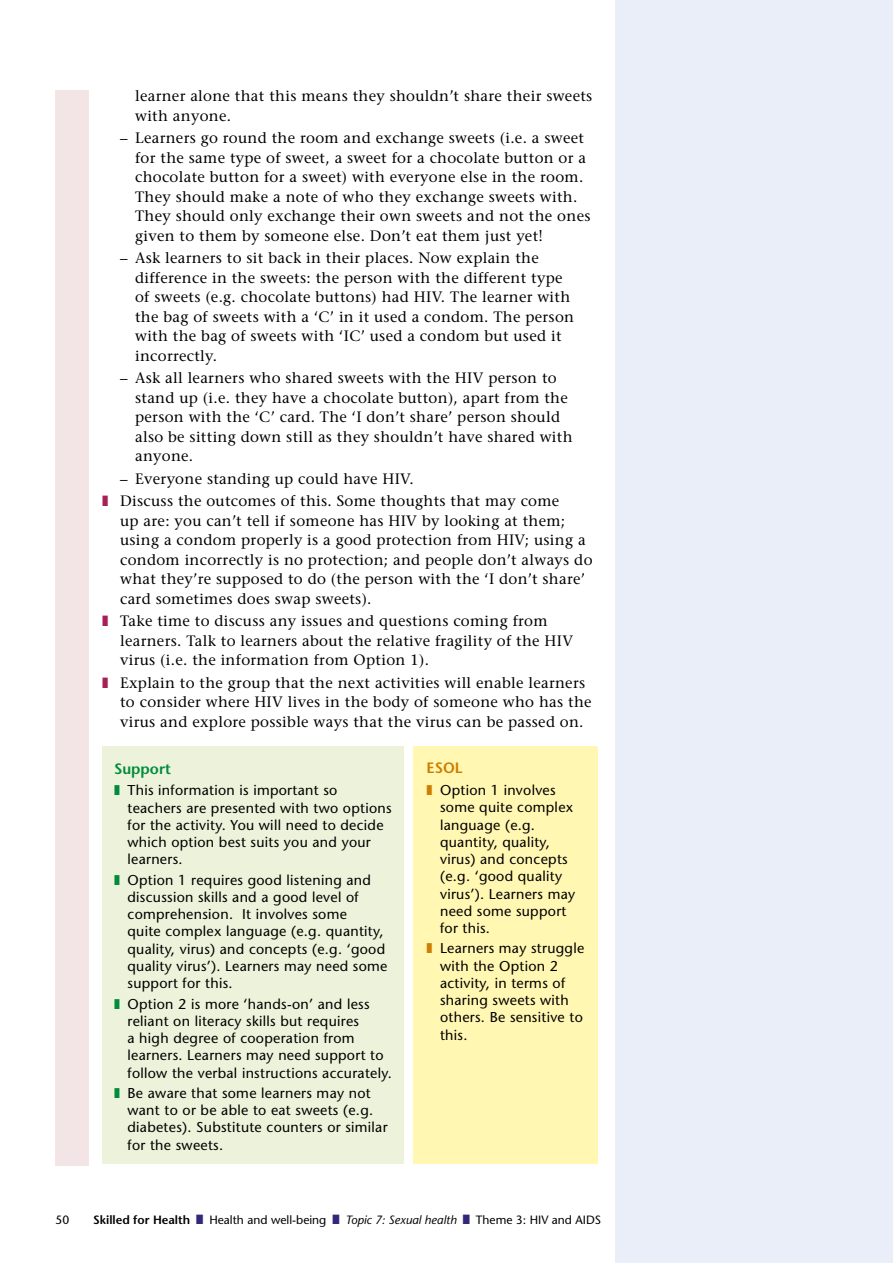
<style>
.page{position:relative;width:893px;height:1263px;background:#fff}
.page>*{position:absolute;margin:0;border:0;box-sizing:border-box;transform-origin:0 0}
.t1{font:15px/19.5px "Stone Serif";letter-spacing:.02em;color:#000}
.t2{font:600 15px "Stone Sans Std";color:#008c3c}
.t3{font:600 15px "Stone Sans Std";color:#ce7d00}
.t4{font:500 14.25px/17.2px "Stone Sans Std";letter-spacing:.02em;color:#000}
.t5{font:500 12px "Stone Sans Std";color:#000}
.s1{color:#a62055}
.s2{color:#008c3c}
.s3{color:#ce7d00}
.s4{font-weight:600}
.s5{color:#31287b}
.s6{font-style:italic}
</style>
<div class="page">
<div style="left:56px;top:90px;width:32px;height:1075px;background:#f3e5e6"></div>
<div style="left:615px;top:0;width:278px;height:1263px;background:#e9eef9"></div>
<div style="left:102px;top:747px;width:302px;height:417px;background:#ecf3da"></div>
<div style="left:413px;top:746px;width:184px;height:418px;background:#fff7b2"></div>
<p class="t1" style="left:135px;top:86px;width:459px">learner alone that this means they shouldn’t share their sweets with anyone.</p>
<p class="t1" style="left:135px;top:128px;width:457px;text-indent:-15px">– Learners go round the room and exchange sweets (i.e. a sweet for the same type of sweet, a sweet for a chocolate button or a chocolate button for a sweet) with everyone else in the room.<br>They should make a note of who they exchange sweets with.<br>They should only exchange their own sweets and not the ones given to them by someone else. Don’t eat them just yet!</p>
<p class="t1" style="left:135px;top:248px;width:440px;text-indent:-15px">– Ask learners to sit back in their places. Now explain the difference in the sweets: the person with the different type of sweets (e.g. chocolate buttons) had HIV. The learner with the bag of sweets with a ‘C’ in it used a condom. The person with the bag of sweets with ‘IC’ used a condom but used it incorrectly.</p>
<p class="t1" style="left:135px;top:368px;width:439px;text-indent:-15px">– Ask all learners who shared sweets with the HIV person to stand up (i.e. they have a chocolate button), apart from the person with the ‘C’ card. The ‘I don’t share’ person should also be sitting down still as they shouldn’t have shared with anyone.</p>
<p class="t1" style="left:102px;top:467px;width:459px;line-height:22.5px;text-indent:18px">– Everyone standing up could have HIV.<br><span class="s1">❚</span> Discuss the outcomes of this. Some thoughts that may come</p>
<p class="t1" style="left:120px;top:511px;width:474px">up are: you can’t tell if someone has HIV by looking at them; using a condom properly is a good protection from HIV; using a condom incorrectly is no protection; and people don’t always do what they’re supposed to do (the person with the ‘I don’t share’ card sometimes does swap sweets).</p>
<p class="t1" style="left:120px;top:611px;width:455px;text-indent:-18px"><span class="s1">❚</span> Take time to discuss any issues and questions coming from learners. Talk to learners about the relative fragility of the HIV virus (i.e. the information from Option 1).</p>
<p class="t1" style="left:120px;top:673px;width:473px;text-indent:-18px"><span class="s1">❚</span> Explain to the group that the next activities will enable learners to consider where HIV lives in the body of someone who has the virus and explore possible ways that the virus can be passed on.</p>
<p class="t2" style="left:114px;top:759px;width:58px">Support</p>
<p class="t4" style="left:128px;top:782px;width:266px;text-indent:-13px"><span class="s2">❚</span> This information is important so teachers are presented with two options for the activity. You will need to decide which option best suits you and your learners.</p>
<p class="t4" style="left:128px;top:871px;width:261px;text-indent:-13px"><span class="s2">❚</span> Option 1 requires good listening and discussion skills and a good level of comprehension. It involves some<br>quite complex language (e.g. quantity, quality, virus) and concepts (e.g. ‘good quality virus’). Learners may need some support for this.</p>
<p class="t4" style="left:128px;top:995px;width:266px;text-indent:-13px"><span class="s2">❚</span> Option 2 is more ‘hands-on’ and less reliant on literacy skills but requires<br>a high degree of cooperation from learners. Learners may need support to follow the verbal instructions accurately.</p>
<p class="t4" style="left:128px;top:1084px;width:262px;text-indent:-13px"><span class="s2">❚</span> Be aware that some learners may not want to or be able to eat sweets (e.g. diabetes). Substitute counters or similar for the sweets.</p>
<p class="t3" style="left:427px;top:759px;width:27px">ESOL</p>
<p class="t4" style="left:440px;top:781px;width:137px;text-indent:-13px"><span class="s3">❚</span> Option 1 involves some quite complex language (e.g. quantity, quality, virus) and concepts (e.g. ‘good quality virus’). Learners may need some support for this.</p>
<p class="t4" style="left:440px;top:940px;width:146px;text-indent:-13px"><span class="s3">❚</span> Learners may struggle with the Option 2 activity, in terms of sharing sweets with others. Be sensitive to this.</p>
<p class="t5" style="left:56px;top:1212px;width:15px">50</p>
<p class="t5" style="left:93px;top:1212px;width:509px"><span class="s4">Skilled for Health</span> <span class="s5">■</span> Health and well-being <span class="s5">■</span> <span class="s6">Topic 7: Sexual health</span> <span class="s5">■</span> Theme 3: HIV and AIDS</p>
</div>
